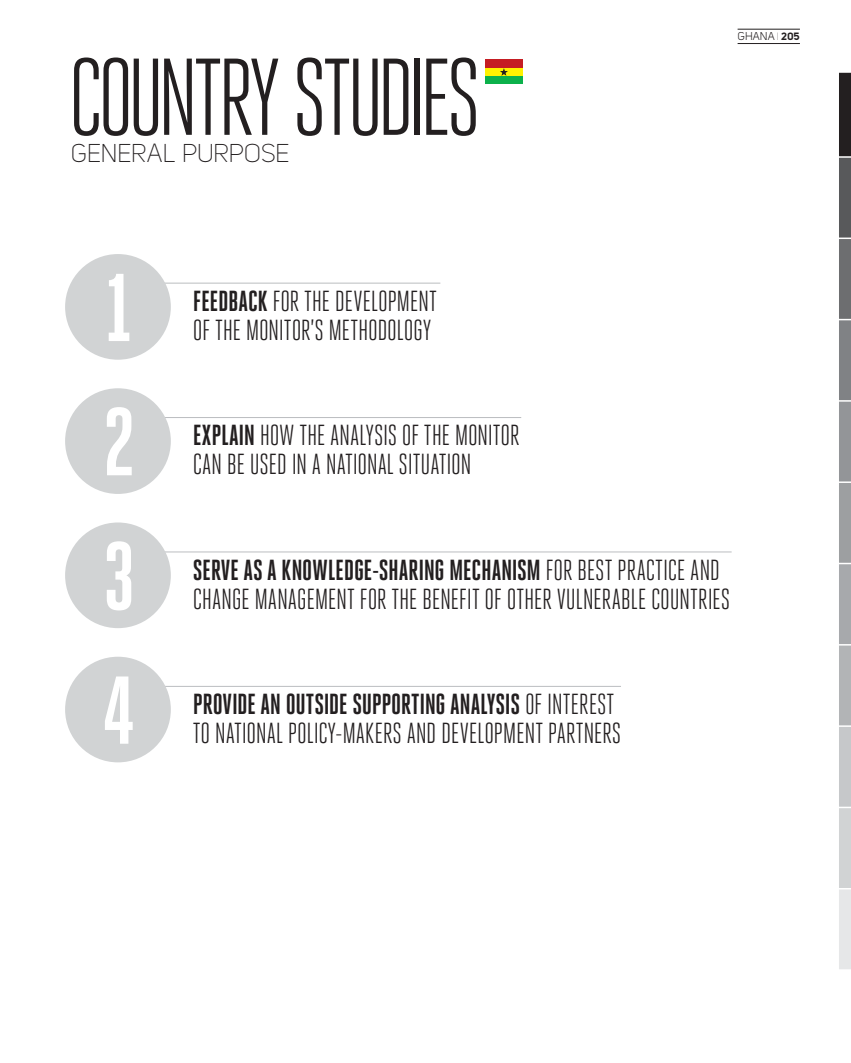
<style>
.page{position:relative;width:851px;height:1063px;background:#fff}
.page>*{position:absolute;margin:0;border:0;box-sizing:border-box;transform-origin:0 0}
.t1{font:108.9px "Heroic Condensed";letter-spacing:-.055em;color:#231f20}
.t2{font:700 96px "Heroic Condensed";color:#fff}
.t3{font:28.95px/29px "Heroic Condensed";letter-spacing:-.01em;color:#231f20}
.t4{font:25.5px "Uni Sans Light";letter-spacing:-.025em;color:#231f20}
.t5{font:11.25px "Uni Sans Book";letter-spacing:.01em;color:#231f20}
.s1{font-family:"Uni Sans Thin";font-size:10.5px}
.s2{font-family:"Uni Sans Bold";font-size:10.5px}
.s3{font-weight:700}
</style>
<div class="page">
<svg style="left:839px;top:72px;width:11px;height:897px;background:#97989a"></svg>
<div style="left:485px;top:60px;width:37px;height:24px;background:#c51d23"></div>
<div style="left:485px;top:68px;width:37px;height:8px;background:#fff200"></div>
<div style="left:485px;top:76px;width:37px;height:8px;background:#0cb14b"></div>
<svg style="left:500px;top:68px;width:8px;height:8px"></svg>
<hr style="left:737px;top:29px;width:62px;height:1px;background:#231f20">
<hr style="left:737px;top:43px;width:62px;height:1px;background:#231f20">
<hr style="left:145px;top:283px;width:295px;height:1px;background:#bbbdc0">
<hr style="left:145px;top:417px;width:376px;height:1px;background:#bbbdc0">
<hr style="left:139px;top:552px;width:592px;height:1px;background:#bbbdc0">
<hr style="left:139px;top:686px;width:482px;height:1px;background:#bbbdc0">
<div style="left:65px;top:522px;width:106px;height:106px;background:#d1d3d4;border-radius:50%"></div>
<div style="left:65px;top:388px;width:106px;height:106px;background:#d1d3d4;border-radius:50%"></div>
<div style="left:65px;top:254px;width:106px;height:106px;background:#d1d3d4;border-radius:50%"></div>
<div style="left:65px;top:657px;width:106px;height:105px;background:#d1d3d4;border-radius:50%"></div>
<h1 class="t1" style="left:68px;top:34px;width:414px">COUNTRY STUDIES</h1>
<p class="t4" style="left:71px;top:138px;width:220px">GENERAL PURPOSE</p>
<p class="t5" style="left:737px;top:30px;width:64px">GHANA <span class="s1">I</span> <span class="s2">205</span></p>
<h2 class="t2" style="left:105px;top:252px;width:29px">1</h2>
<h2 class="t2" style="left:103px;top:386px;width:34px">2</h2>
<h2 class="t2" style="left:103px;top:520px;width:34px">3</h2>
<h2 class="t2" style="left:103px;top:654px;width:34px">4</h2>
<p class="t3" style="left:193px;top:286px;width:245px"><span class="s3">FEEDBACK</span> FOR THE DEVELOPMENT<br>OF THE MONITOR’S METHODOLOGY</p>
<p class="t3" style="left:193px;top:421px;width:328px"><span class="s3">EXPLAIN</span> HOW THE ANALYSIS OF THE MONITOR<br>CAN BE USED IN A NATIONAL SITUATION</p>
<p class="t3" style="left:193px;top:555px;width:538px"><span class="s3">SERVE AS A KNOWLEDGE-SHARING MECHANISM</span> FOR BEST PRACTICE AND<br>CHANGE MANAGEMENT FOR THE BENEFIT OF OTHER VULNERABLE COUNTRIES</p>
<p class="t3" style="left:193px;top:690px;width:430px"><span class="s3">PROVIDE AN OUTSIDE SUPPORTING ANALYSIS</span> OF INTEREST<br>TO NATIONAL POLICY-MAKERS AND DEVELOPMENT PARTNERS</p>
</div>
